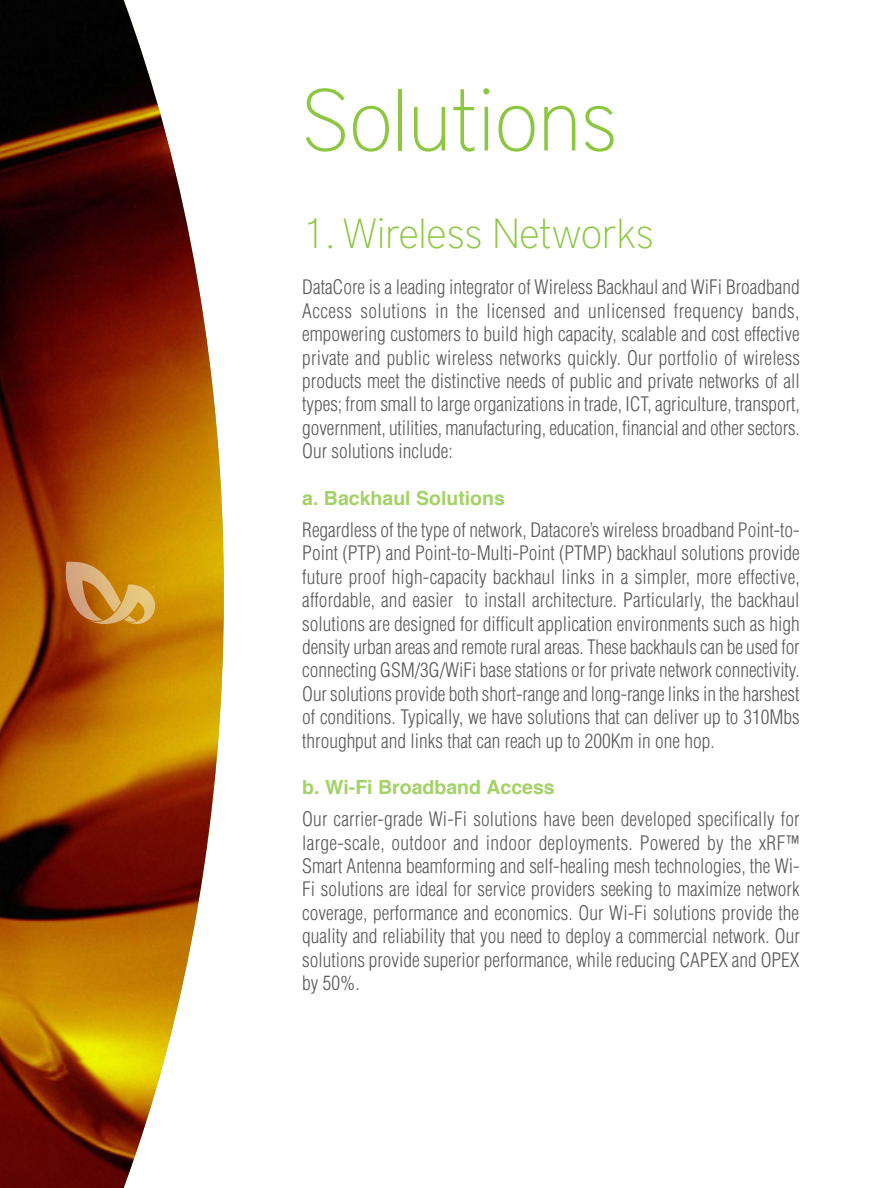
<style>
.page{position:relative;width:893px;height:1188px;background:#fff}
.page>*{position:absolute;margin:0;border:0;box-sizing:border-box;transform-origin:0 0}
.t1{font:100 87px "District Pro";color:#8cc740}
.t2{font:100 42px "District Pro";color:#8cc740}
.t3{font:300 condensed 19.5px/23.4px "Helvetica LT Std";color:#58595b;text-align:justify}
.t4{font:700 19.5px "Helvetica";color:#a3d266}
</style>
<div class="page">
<img style="left:0;top:0;width:224px;height:1188px">
<svg style="left:65px;top:562px;width:90px;height:62px;background:#cc923d"></svg>
<h1 class="t1" style="left:302px;top:58px;width:317px">Solutions</h1>
<h2 class="t2" style="left:302px;top:203px;width:353px">1. Wireless Networks</h2>
<p class="t3" style="left:302px;top:276px;width:499px">DataCore is a leading integrator of Wireless Backhaul and WiFi Broadband Access solutions in the licensed and unlicensed frequency bands, empowering customers to build high capacity, scalable and cost effective private and public wireless networks quickly. Our portfolio of wireless products meet the distinctive needs of public and private networks of all types; from small to large organizations in trade, ICT, agriculture, transport, government, utilities, manufacturing, education, financial and other sectors.<br>Our solutions include:</p>
<p class="t4" style="left:302px;top:486px;width:204px">a. Backhaul Solutions</p>
<p class="t3" style="left:302px;top:518px;width:499px">Regardless of the type of network, Datacore’s wireless broadband Point-to-Point (PTP) and Point-to-Multi-Point (PTMP) backhaul solutions provide future proof high-capacity backhaul links in a simpler, more effective, affordable, and easier to install architecture. Particularly, the backhaul solutions are designed for difficult application environments such as high density urban areas and remote rural areas. These backhauls can be used for connecting GSM/3G/WiFi base stations or for private network connectivity.<br>Our solutions provide both short-range and long-range links in the harshest of conditions. Typically, we have solutions that can deliver up to 310Mbs throughput and links that can reach up to 200Km in one hop.</p>
<p class="t4" style="left:302px;top:775px;width:254px">b. Wi-Fi Broadband Access</p>
<p class="t3" style="left:302px;top:807px;width:499px">Our carrier-grade Wi-Fi solutions have been developed specifically for large-scale, outdoor and indoor deployments. Powered by the xRF™ Smart Antenna beamforming and self-healing mesh technologies, the Wi-Fi solutions are ideal for service providers seeking to maximize network coverage, performance and economics. Our Wi-Fi solutions provide the quality and reliability that you need to deploy a commercial network. Our solutions provide superior performance, while reducing CAPEX and OPEX by 50%.</p>
</div>
